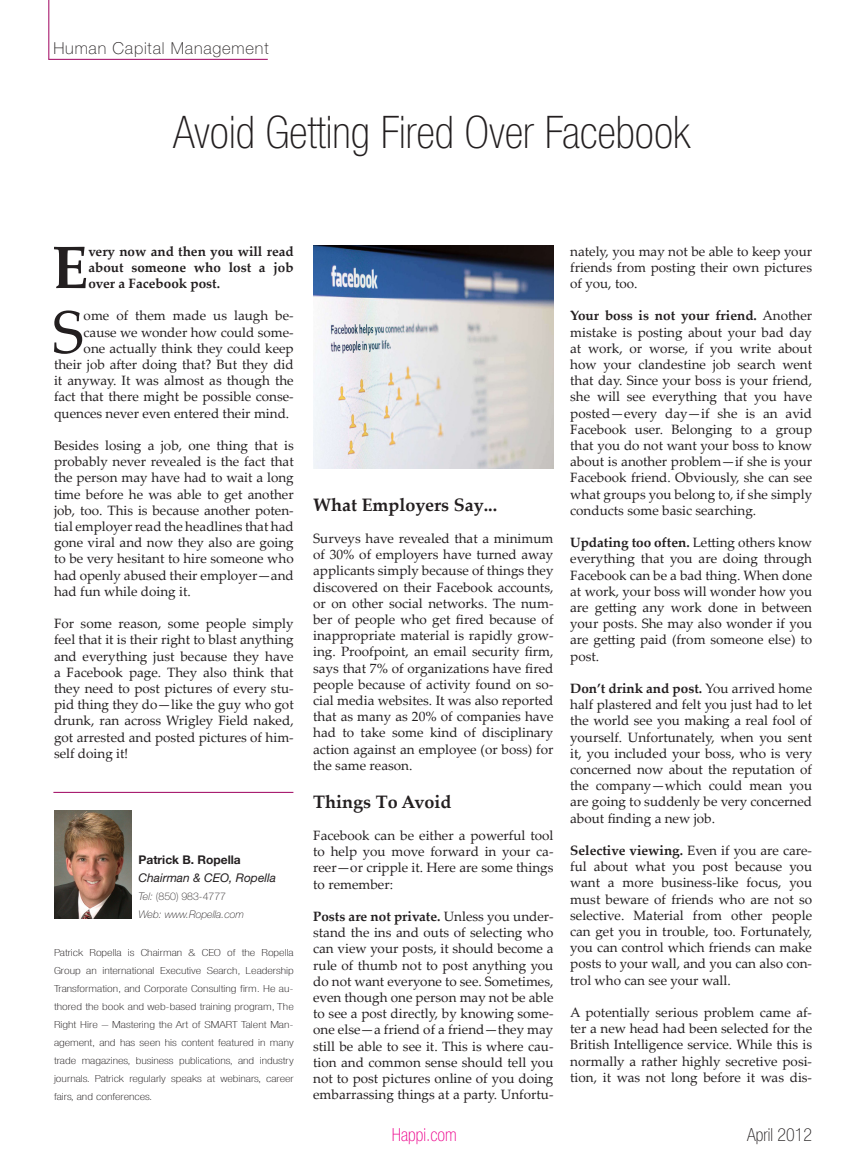
<style>
.page{position:relative;width:864px;height:1161px;background:#fff}
.page>*{position:absolute;margin:0;border:0;box-sizing:border-box;transform-origin:0 0}
.t1{font:60px "Palatino Linotype";color:#231f20}
.t2{font:700 59.7px "Palatino Linotype";color:#231f20}
.t3{font:100 condensed 45px "Helvetica Neue LT Std";color:#231f20}
.t4{font:700 18px "Palatino Linotype";color:#231f20}
.t5{font:100 condensed 18px "Helvetica Neue LT Std";color:#ed028c}
.t6{font:100 condensed 18px "Helvetica Neue LT Std";color:#231f20}
.t7{font:100 16.5px "Helvetica Neue LT Std";letter-spacing:.05em;color:#231f20}
.t8{font:13.5px/16.2px "Palatino Linotype";color:#231f20;text-align:justify}
.t9{font:700 13.5px/16.2px "Palatino Linotype";color:#231f20;text-align:justify}
.t10{font:italic 12px/18px "Helvetica Neue LT Std";color:#231f20}
.t11{font:100 10.5px/18px "Helvetica Neue LT Std";color:#231f20;text-align:justify}
.t12{font:italic 100 10.5px/18px "Helvetica Neue LT Std";color:#231f20}
.t13{font:100 condensed 9.75px/18px "Helvetica Neue LT Std";color:#231f20;text-align:justify;scale:1.36 1}
.s1{font-weight:700;font-style:normal}
.s2{font-style:normal}
.s3{font-weight:700}
</style>
<div class="page">
<hr style="left:48px;top:0;width:1px;height:60px;background:#9e015e">
<hr style="left:48px;top:59px;width:220px;height:1px;background:#9e015e">
<hr style="left:53px;top:792px;width:240px;height:1px;background:#9e015e">
<img style="left:313px;top:246px;width:240px;height:222px">
<img style="left:54px;top:810px;width:77px;height:109px">
<p class="t7" style="left:53px;top:39px;width:217px">Human Capital Management</p>
<p class="t3" style="left:173px;top:107px;width:519px">Avoid Getting Fired Over Facebook</p>
<p class="t2" style="left:52px;top:225px;width:38px">E</p>
<p class="t9" style="left:88px;top:242px;width:207px">very now and then you will read about someone who lost a job over a Facebook post.</p>
<p class="t1" style="left:52px;top:290px;width:33px">S</p>
<p class="t8" style="left:84px;top:307px;width:212px">ome of them made us laugh be-</p>
<p class="t8" style="left:84px;top:323px;width:212px">cause we wonder how could some-</p>
<p class="t8" style="left:84px;top:340px;width:212px">one actually think they could keep</p>
<p class="t8" style="left:54px;top:356px;width:241px">their job after doing that? But they did</p>
<p class="t8" style="left:54px;top:372px;width:241px">it anyway. It was almost as though the</p>
<p class="t8" style="left:54px;top:388px;width:241px">fact that there might be possible conse-</p>
<p class="t8" style="left:54px;top:404px;width:237px">quences never even entered their mind.</p>
<p class="t8" style="left:54px;top:437px;width:241px">Besides losing a job, one thing that is probably never revealed is the fact that the person may have had to wait a long time before he was able to get another job, too. This is because another poten&shy;tial employer read the headlines that had gone viral and now they also are going to be very hesitant to hire someone who had openly abused their employer—and had fun while doing it.</p>
<p class="t8" style="left:54px;top:615px;width:241px">For some reason, some people simply feel that it is their right to blast anything and everything just because they have a Facebook page. They also think that they need to post pictures of every stu&shy;pid thing they do—like the guy who got drunk, ran across Wrigley Field naked, got arrested and posted pictures of him&shy;self doing it!</p>
<p class="t10" style="left:138px;top:851px;width:139px"><span class="s1">Patrick B. Ropella<br></span>Chairman &amp; CEO, Ropella</p>
<p class="t12" style="left:138px;top:887px;width:107px">Tel: <span class="s2">(850) 983-4777<br></span>Web: www.Ropella.com</p>
<p class="t11" style="left:53px;top:941px;width:242px">Patrick Ropella is Chairman &amp; CEO of the Ropella Group an international Executive Search, Leadership Transformation, and Corporate Consulting firm. He au&shy;thored the book and web-based training program, The Right Hire – Mastering the Art of SMART Talent Man&shy;agement, and has seen his content featured in many trade magazines, business publications, and industry journals. Patrick regularly speaks at webinars, career fairs, and conferences.</p>
<p class="t13" style="left:54px;top:943px;width:178px">Patrick Ropella is Chairman &amp; CEO of the Ropella Group an international Executive Search, Leadership Transformation, and Corporate Consulting firm. He au&shy;thored the book and web-based training program, The Right Hire – Mastering the Art of SMART Talent Man&shy;agement, and has seen his content featured in many trade magazines, business publications, and industry journals. Patrick regularly speaks at webinars, career fairs, and conferences.</p>
<p class="t4" style="left:313px;top:492px;width:186px">What Employers Say...</p>
<p class="t8" style="left:313px;top:530px;width:242px">Surveys have revealed that a minimum of 30% of employers have turned away applicants simply because of things they discovered on their Facebook accounts, or on other social networks. The num&shy;ber of people who get fired because of inappropriate material is rapidly grow&shy;ing. Proofpoint, an email security firm, says that 7% of organizations have fired people because of activity found on so&shy;cial media websites. It was also reported that as many as 20% of companies have had to take some kind of disciplinary action against an employee (or boss) for the same reason.</p>
<p class="t4" style="left:313px;top:789px;width:140px">Things To Avoid</p>
<p class="t8" style="left:313px;top:827px;width:242px">Facebook can be either a powerful tool to help you move forward in your ca&shy;reer—or cripple it. Here are some things to remember:</p>
<p class="t8" style="left:313px;top:908px;width:242px"><span class="s3">Posts are not private.</span> Unless you under&shy;stand the ins and outs of selecting who can view your posts, it should become a rule of thumb not to post anything you do not want everyone to see. Sometimes, even though one person may not be able to see a post directly, by knowing some&shy;one else—a friend of a friend—they may still be able to see it. This is where cau&shy;tion and common sense should tell you not to post pictures online of you doing embarrassing things at a party. Unfortu-</p>
<p class="t8" style="left:570px;top:242px;width:243px">nately, you may not be able to keep your friends from posting their own pictures of you, too.</p>
<p class="t8" style="left:570px;top:307px;width:243px"><span class="s3">Your boss is not your friend.</span> Another mistake is posting about your bad day at work, or worse, if you write about how your clandestine job search went that day. Since your boss is your friend, she will see everything that you have posted—every day—if she is an avid Facebook user. Belonging to a group that you do not want your boss to know about is another problem—if she is your Facebook friend. Obviously, she can see what groups you belong to, if she simply conducts some basic searching.</p>
<p class="t8" style="left:570px;top:534px;width:243px"><span class="s3">Updating too often.</span> Letting others know everything that you are doing through Facebook can be a bad thing. When done at work, your boss will wonder how you are getting any work done in between your posts. She may also wonder if you are getting paid (from someone else) to post.</p>
<p class="t8" style="left:570px;top:680px;width:243px"><span class="s3">Don’t drink and post.</span> You arrived home half plastered and felt you just had to let the world see you making a real fool of yourself. Unfortunately, when you sent it, you included your boss, who is very concerned now about the reputation of the company—which could mean you are going to suddenly be very concerned about finding a new job.</p>
<p class="t8" style="left:570px;top:842px;width:243px"><span class="s3">Selective viewing.</span> Even if you are care&shy;ful about what you post because you want a more business-like focus, you must beware of friends who are not so selective. Material from other people can get you in trouble, too. Fortunately, you can control which friends can make posts to your wall, and you can also con&shy;trol who can see your wall.</p>
<p class="t8" style="left:570px;top:1004px;width:243px">A potentially serious problem came af&shy;ter a new head had been selected for the British Intelligence service. While this is normally a rather highly secretive posi&shy;tion, it was not long before it was dis-</p>
<p class="t5" style="left:392px;top:1125px;width:66px">Happi.com</p>
<p class="t6" style="left:747px;top:1125px;width:66px">April 2012</p>
</div>
